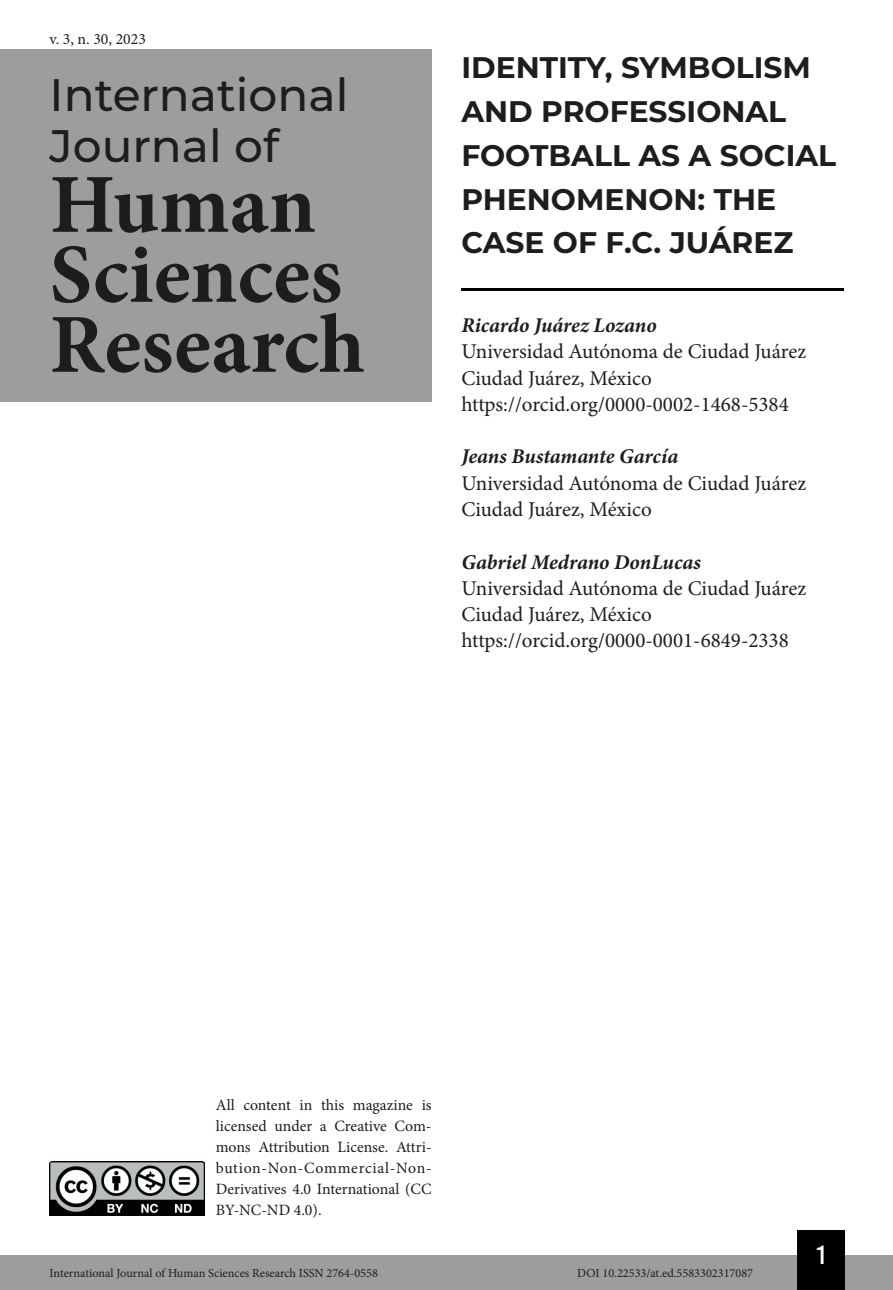
<style>
.page{position:relative;width:893px;height:1290px;background:#fff}
.page>*{position:absolute;margin:0;border:0;box-sizing:border-box;transform-origin:0 0}
.t1{font:700 84px/70px "Minion Pro";color:#1d1d1b}
.t2{font:500 45.5px/50.8px "Montserrat";color:#1d1d1b}
.t3{font:700 29.75px/43.8px "Montserrat";color:#1d1d1b}
.t4{font:26.25px "Bebas Kai";color:#fff}
.t5{font:21px/26.2px "Minion Pro";color:#1d1d1b}
.t6{font:italic 700 21px "Minion Pro";letter-spacing:-.005em;color:#1d1d1b}
.t7{font:15.75px/21px "Minion Pro";color:#1d1d1b;text-align:justify}
.t8{font:12.25px "Minion Pro";color:#1d1d1b}
</style>
<div class="page">
<div style="left:0;top:1255px;width:893px;height:35px;background:#9d9d9d"></div>
<div style="left:797px;top:1230px;width:48px;height:60px;background:#000"></div>
<img style="left:50px;top:1161px;width:154px;height:54px">
<div style="left:0;top:50px;width:432px;height:352px;background:#9d9d9d"></div>
<hr style="left:461px;top:288px;width:382px;height:2px;background:#000">
<p class="t7" style="left:50px;top:28px;width:98px">v. 3, n. 30, 2023</p>
<h2 class="t2" style="left:50px;top:68px;width:300px">International<br>Journal of</h2>
<h1 class="t1" style="left:50px;top:169px;width:317px">Human<br>Sciences<br>Research</h1>
<h3 class="t3" style="left:461px;top:44px;width:376px">IDENTITY, SYMBOLISM<br>AND PROFESSIONAL<br>FOOTBALL AS A SOCIAL<br>PHENOMENON: THE<br>CASE OF F.C. JUÁREZ</h3>
<p class="t6" style="left:461px;top:310px;width:197px">Ricardo Juárez Lozano</p>
<p class="t5" style="left:461px;top:339px;width:346px">Universidad Autónoma de Ciudad Juárez<br>Ciudad Juárez, México https://orcid.org/0000-0002-1468-5384</p>
<p class="t6" style="left:461px;top:442px;width:218px">Jeans Bustamante García</p>
<p class="t5" style="left:461px;top:470px;width:346px">Universidad Autónoma de Ciudad Juárez<br>Ciudad Juárez, México</p>
<p class="t6" style="left:461px;top:547px;width:241px">Gabriel Medrano DonLucas</p>
<p class="t5" style="left:461px;top:575px;width:346px">Universidad Autónoma de Ciudad Juárez<br>Ciudad Juárez, México https://orcid.org/0000-0001-6849-2338</p>
<p class="t7" style="left:216px;top:1095px;width:217px">All content in this magazine is licensed under a Creative Com&shy;mons Attribution License. Attri&shy;bution-Non-Commercial-Non-Derivatives 4.0 International (CC BY-NC-ND 4.0).</p>
<p class="t4" style="left:817px;top:1241px;width:10px">1</p>
<p class="t8" style="left:50px;top:1265px;width:330px">International Journal of Human Sciences Research ISSN 2764-0558</p>
<p class="t8" style="left:577px;top:1265px;width:177px">DOI 10.22533/at.ed.5583302317087</p>
</div>
